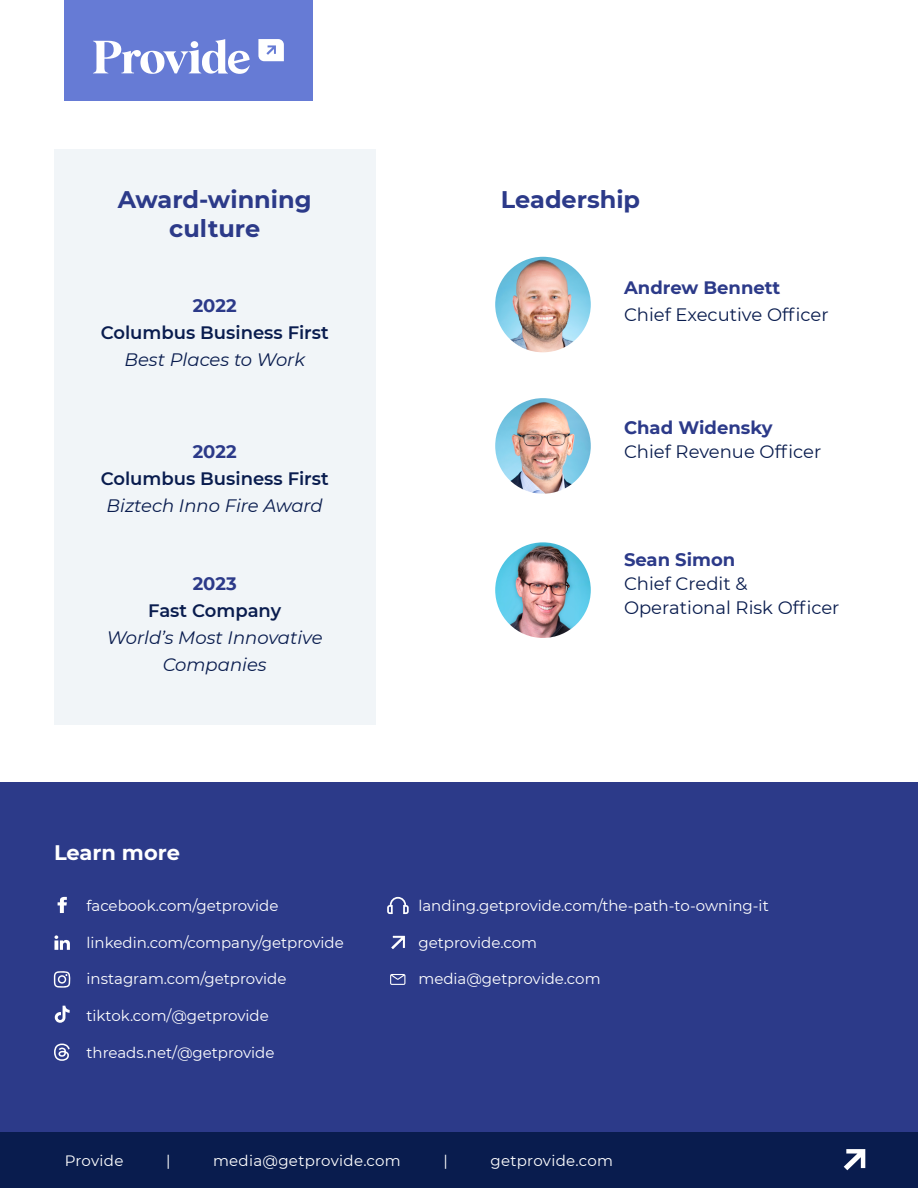
<style>
.page{position:relative;width:918px;height:1188px;background:#fff}
.page>*{position:absolute;margin:0;border:0;box-sizing:border-box;transform-origin:0 0}
.t1{font:700 24px/28.2px "Montserrat";color:#2c3a89;text-align:center}
.t2{font:700 21px "Montserrat";letter-spacing:-.005em;color:#fff}
.t3{font:18px/24px "Montserrat";color:#091c4e}
.t4{font:italic 18px/27px "Montserrat";color:#091c4e;text-align:center}
.t5{font:600 18px "Montserrat";color:#091c4e}
.t6{font:700 18px "Montserrat";color:#2c3a89}
.t7{font:15px "Montserrat";color:#fff}
.t8{font:15px "Montserrat";letter-spacing:.02em;color:#fff}
</style>
<div class="page">
<div style="left:0;top:782px;width:918px;height:391px;background:#2c3a89"></div>
<div style="left:65px;top:0;width:248px;height:101px;background:#667bd5"></div>
<img style="left:496px;top:258px;width:94px;height:94px">
<div style="left:489px;top:251px;width:108px;height:108px;border:6px solid #fff;border-radius:50%"></div>
<img style="left:496px;top:543px;width:94px;height:94px">
<div style="left:489px;top:536px;width:108px;height:108px;border:6px solid #fff;border-radius:50%"></div>
<img style="left:496px;top:399px;width:94px;height:94px">
<div style="left:489px;top:392px;width:108px;height:108px;border:6px solid #fff;border-radius:50%"></div>
<div style="left:0;top:1133px;width:918px;height:55px;background:#091c4e"></div>
<svg style="left:844px;top:1149px;width:21px;height:21px"></svg>
<div style="left:54px;top:149px;width:321px;height:576px;background:#f1f5f8"></div>
<svg style="left:58px;top:897px;width:9px;height:16px"></svg>
<svg style="left:54px;top:935px;width:16px;height:15px"></svg>
<svg style="left:54px;top:971px;width:16px;height:17px"></svg>
<svg style="left:55px;top:1006px;width:15px;height:17px"></svg>
<svg style="left:54px;top:1044px;width:16px;height:17px"></svg>
<svg style="left:391px;top:935px;width:14px;height:14px"></svg>
<svg style="left:390px;top:974px;width:15px;height:11px"></svg>
<svg style="left:387px;top:897px;width:22px;height:17px"></svg>
<svg style="left:93px;top:39px;width:157px;height:35px"></svg>
<svg style="left:258px;top:39px;width:26px;height:22px"></svg>
<h1 class="t1" style="left:118px;top:185px;width:195px">Award-winning culture</h1>
<p class="t6" style="left:193px;top:293px;width:45px">2022</p>
<p class="t5" style="left:101px;top:320px;width:230px">Columbus Business First</p>
<p class="t4" style="left:124px;top:346px;width:182px">Best Places to Work</p>
<p class="t6" style="left:193px;top:439px;width:45px">2022</p>
<p class="t5" style="left:101px;top:466px;width:230px">Columbus Business First</p>
<p class="t4" style="left:107px;top:492px;width:218px">Biztech Inno Fire Award</p>
<p class="t6" style="left:193px;top:570px;width:45px">2023</p>
<p class="t5" style="left:148px;top:597px;width:134px">Fast Company</p>
<p class="t4" style="left:107px;top:623px;width:217px">World’s Most Innovative<br>Companies</p>
<h2 class="t2" style="left:54px;top:838px;width:127px">Learn more</h2>
<p class="t7" style="left:87px;top:895px;width:193px">facebook.com/getprovide</p>
<p class="t7" style="left:87px;top:932px;width:259px">linkedin.com/company/getprovide</p>
<p class="t7" style="left:87px;top:969px;width:202px">instagram.com/getprovide</p>
<p class="t7" style="left:87px;top:1005px;width:184px">tiktok.com/@getprovide</p>
<p class="t7" style="left:87px;top:1042px;width:190px">threads.net/@getprovide</p>
<h1 class="t1" style="left:501px;top:185px;width:141px">Leadership</h1>
<p class="t6" style="left:624px;top:275px;width:158px">Andrew Bennett</p>
<p class="t3" style="left:624px;top:302px;width:206px">Chief Executive Officer</p>
<p class="t6" style="left:624px;top:415px;width:150px">Chad Widensky</p>
<p class="t3" style="left:624px;top:439px;width:199px">Chief Revenue Officer</p>
<p class="t6" style="left:624px;top:547px;width:113px">Sean Simon</p>
<p class="t3" style="left:624px;top:571px;width:217px">Chief Credit &amp;<br>Operational Risk Officer</p>
<p class="t7" style="left:418px;top:895px;width:352px">landing.getprovide.com/the-path-to-owning-it</p>
<p class="t7" style="left:418px;top:932px;width:120px">getprovide.com</p>
<p class="t7" style="left:418px;top:969px;width:184px">media@getprovide.com</p>
<p class="t7" style="left:65px;top:1150px;width:60px">Provide</p>
<p class="t7" style="left:166px;top:1150px;width:6px">|</p>
<p class="t8" style="left:213px;top:1150px;width:189px">media@getprovide.com</p>
<p class="t7" style="left:443px;top:1150px;width:6px">|</p>
<p class="t8" style="left:491px;top:1150px;width:124px">getprovide.com</p>
</div>
